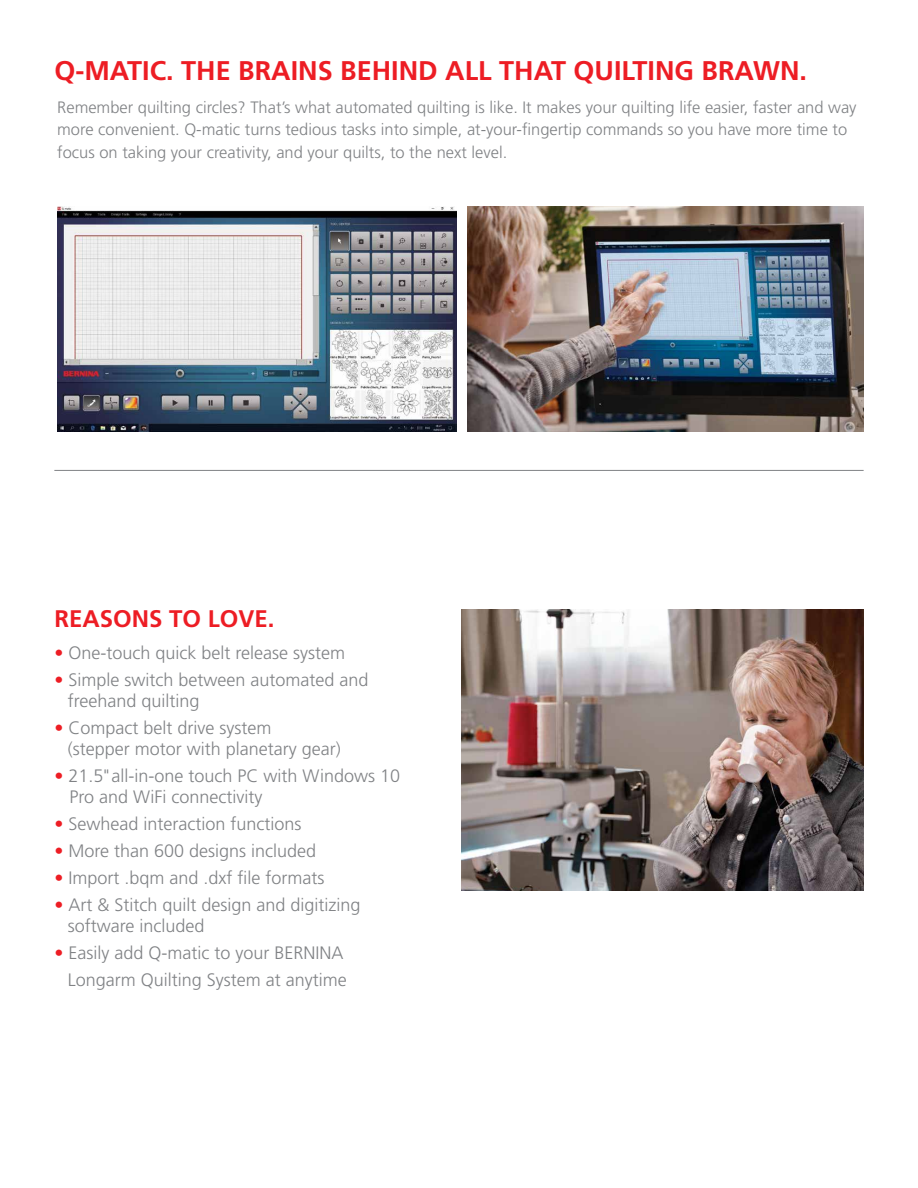
<style>
.page{position:relative;width:918px;height:1188px;background:#fff}
.page>*{position:absolute;margin:0;border:0;box-sizing:border-box;transform-origin:0 0}
.t1{font:700 27px "Frutiger LT Std";color:#ed1d24}
.t2{font:700 24px "Frutiger LT Std";color:#ed1d24}
.t3{font:300 18px/21px "Frutiger LT Std";color:#808285}
.t4{font:300 16.5px/22.5px "Frutiger LT Std";color:#808285}
.s1{color:#ed1d24}
</style>
<div class="page">
<hr style="left:54px;top:470px;width:810px;height:1px;background:#808285">
<img style="left:462px;top:610px;width:402px;height:281px">
<img style="left:467px;top:207px;width:397px;height:224px">
<img style="left:57px;top:207px;width:399px;height:224px">
<h1 class="t1" style="left:54px;top:54px;width:754px">Q-MATIC. THE BRAINS BEHIND ALL THAT QUILTING BRAWN.</h1>
<p class="t4" style="left:57px;top:96px;width:801px">Remember quilting circles? That’s what automated quilting is like. It makes your quilting life easier, faster and way more convenient. Q-matic turns tedious tasks into simple, at-your-fingertip commands so you have more time to focus on taking your creativity, and your quilts, to the next level.</p>
<h2 class="t2" style="left:54px;top:605px;width:222px">REASONS TO LOVE.</h2>
<p class="t3" style="left:54px;top:642px;width:292px"><span class="s1">•</span> One-touch quick belt release system</p>
<p class="t3" style="left:68px;top:669px;width:302px;text-indent:-14px"><span class="s1">•</span> Simple switch between automated and freehand quilting</p>
<p class="t3" style="left:68px;top:717px;width:275px;text-indent:-14px"><span class="s1">•</span> Compact belt drive system<br>(stepper motor with planetary gear)</p>
<p class="t3" style="left:69px;top:765px;width:332px;text-indent:-15px"><span class="s1">•</span> 21.5"all-in-one touch PC with Windows 10<br>Pro and WiFi connectivity</p>
<p class="t3" style="left:54px;top:813px;width:249px"><span class="s1">•</span> Sewhead interaction functions</p>
<p class="t3" style="left:54px;top:840px;width:263px"><span class="s1">•</span> More than 600 designs included</p>
<p class="t3" style="left:54px;top:867px;width:272px"><span class="s1">•</span> Import .bqm and .dxf file formats</p>
<p class="t3" style="left:68px;top:894px;width:294px;text-indent:-14px"><span class="s1">•</span> Art &amp; Stitch quilt design and digitizing software included</p>
<p class="t3" style="left:54px;top:939px;width:294px;line-height:27px;text-align:right"><span class="s1">•</span> Easily add Q-matic to your BERNINA<br>Longarm Quilting System at anytime</p>
</div>
